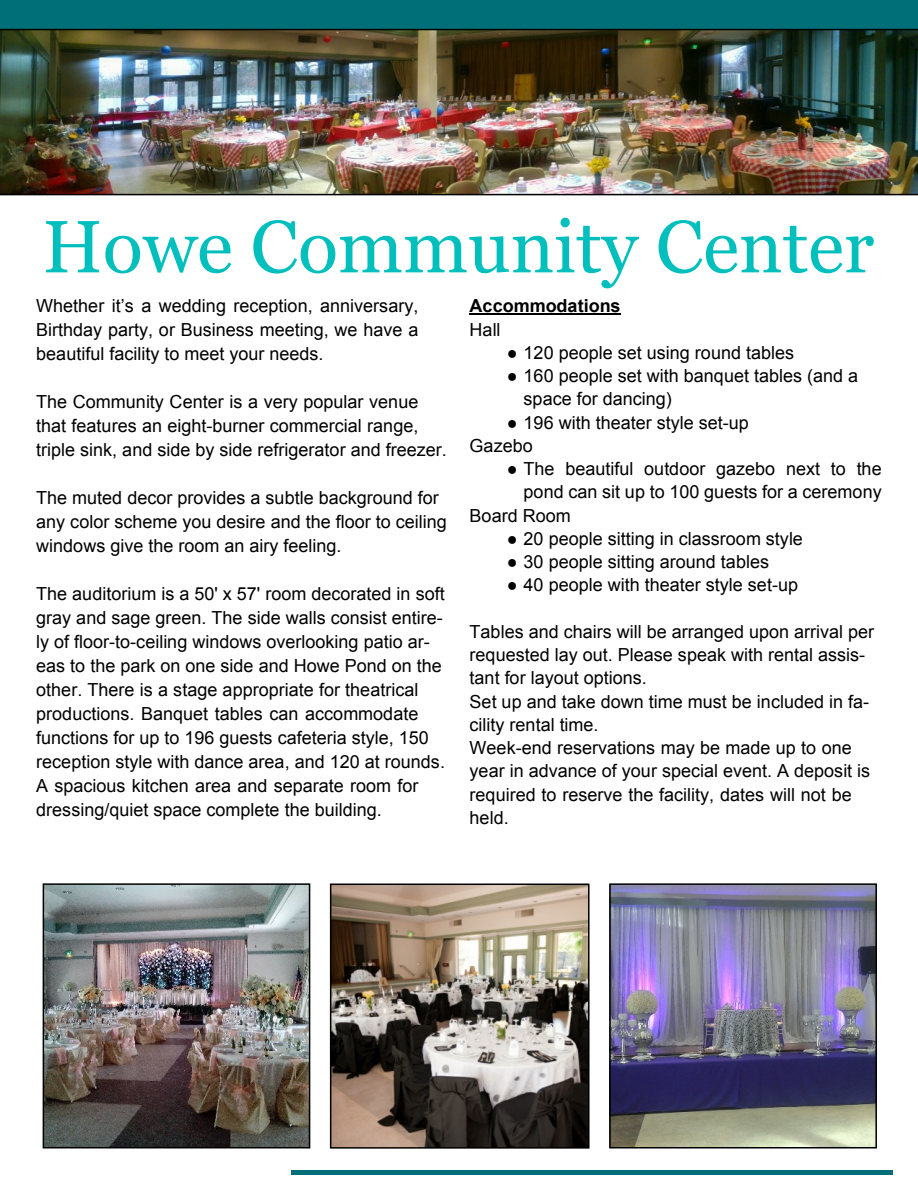
<style>
.page{position:relative;width:918px;height:1188px;background:#fff}
.page>*{position:absolute;margin:0;border:0;box-sizing:border-box;transform-origin:0 0}
.t1{font:73.95px "Georgia";color:#01bfbd}
.t2{font:18px/24px "Arial";color:#000}
.t3{font:700 18px "Arial";color:#000}
.s1{font-family:"Times New Roman"}
</style>
<div class="page">
<div style="left:0;top:0;width:918px;height:43px;background:#006f77"></div>
<hr style="left:470px;top:313px;width:151px;height:2px;background:#000">
<img style="left:0;top:29px;width:918px;height:166px">
<img style="left:46px;top:886px;width:261px;height:259px">
<div style="left:43px;top:883px;width:267px;height:265px;border:2px solid #000"></div>
<img style="left:333px;top:887px;width:254px;height:259px">
<div style="left:330px;top:884px;width:260px;height:265px;border:2px solid #000"></div>
<img style="left:612px;top:886px;width:262px;height:259px">
<div style="left:609px;top:883px;width:268px;height:265px;border:2px solid #000"></div>
<hr style="left:291px;top:1170px;width:602px;height:4px;background:#006f77">
<h1 class="t1" style="left:43px;top:216px;width:833px">Howe Community Center</h1>
<p class="t2" style="left:36px;top:296px;width:384px;text-align:justify">Whether it’s a wedding reception, anniversary, Birthday party, or Business meeting, we have a beautiful facility to meet your needs.</p>
<p class="t2" style="left:36px;top:392px;width:412px">The Community Center is a very popular venue that features an eight-burner commercial range, triple sink, and side by side refrigerator and freezer.</p>
<p class="t2" style="left:36px;top:488px;width:412px">The muted decor provides a subtle background for any color scheme you desire and the floor to ceiling windows give the room an airy feeling.</p>
<p class="t2" style="left:36px;top:584px;width:410px">The auditorium is a 50' x 57' room decorated in soft gray and sage green. The side walls consist entire&shy;ly of floor-to-ceiling windows overlooking patio ar&shy;eas to the park on one side and Howe Pond on the other. There is a stage appropriate for theatrical productions. Banquet tables can accommodate functions for up to 196 guests cafeteria style, 150 reception style with dance area, and 120 at rounds.<br>A spacious kitchen area and separate room for dressing/quiet space complete the building.</p>
<p class="t3" style="left:470px;top:299px;width:153px">Accommodations</p>
<p class="t2" style="left:470px;top:319px;width:33px">Hall</p>
<p class="t2" style="left:507px;top:342px;width:289px"><span class="s1">●</span> 120 people set using round tables</p>
<p class="t2" style="left:524px;top:366px;width:336px;line-height:23.2px;text-indent:-17px"><span class="s1">●</span> 160 people set with banquet tables (and a space for dancing)</p>
<p class="t2" style="left:470px;top:412px;width:281px;line-height:23.2px;text-indent:37px"><span class="s1">●</span> 196 with theater style set-up<br>Gazebo</p>
<p class="t2" style="left:507px;top:458px;width:376px"><span class="s1">●</span> The beautiful outdoor gazebo next to the</p>
<p class="t2" style="left:524px;top:482px;width:360px">pond can sit up to 100 guests for a ceremony</p>
<p class="t2" style="left:470px;top:505px;width:103px">Board Room</p>
<p class="t2" style="left:507px;top:528px;width:298px"><span class="s1">●</span> 20 people sitting in classroom style</p>
<p class="t2" style="left:507px;top:551px;width:264px"><span class="s1">●</span> 30 people sitting around tables</p>
<p class="t2" style="left:507px;top:575px;width:293px"><span class="s1">●</span> 40 people with theater style set-up</p>
<p class="t2" style="left:470px;top:622px;width:406px;line-height:23.2px">Tables and chairs will be arranged upon arrival per requested lay out. Please speak with rental assis&shy;tant for layout options.<br>Set up and take down time must be included in fa&shy;cility rental time.<br>Week-end reservations may be made up to one year in advance of your special event. A deposit is required to reserve the facility, dates will not be held.</p>
</div>
